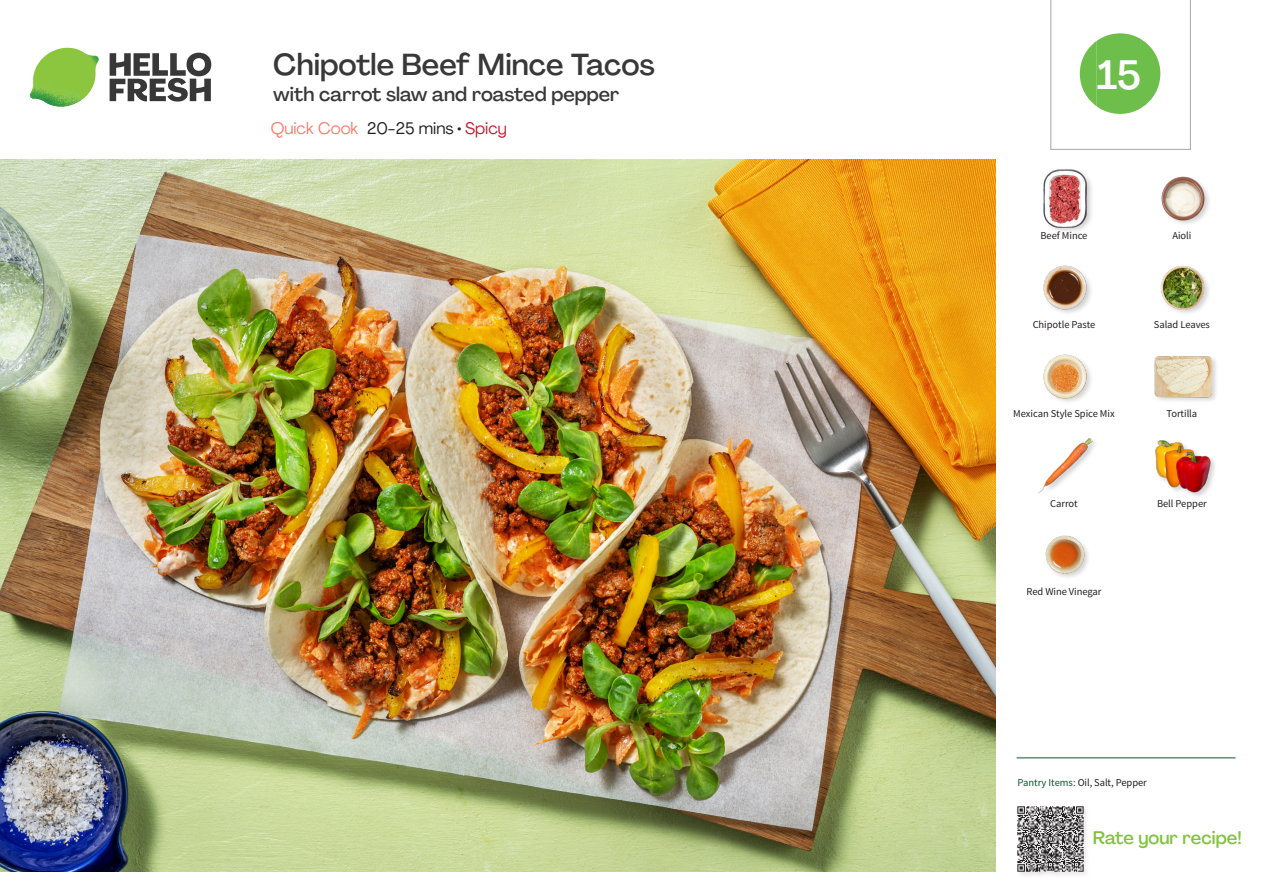
<style>
.page{position:relative;width:1263px;height:893px;background:#fff}
.page>*{position:absolute;margin:0;border:0;box-sizing:border-box;transform-origin:0 0}
._24_Recipe_Nr_Bag{font:500 40.5px "Agrandir";color:#fff}
._15_Titel_UK{font:500 30px "Agrandir";color:#383839}
._15_Titel_UK-2{font:500 19.5px "Agrandir";color:#383839}
.t1{font:500 18px "Agrandir";color:#81c340}
._02_Box_Type{font:16.5px "Agrandir";color:#231f20}
._18_FRONT_ingredient{font:10.5px "Source Sans Pro";letter-spacing:-.005em;color:#231f20}
.t2{font:10.5px "Source Sans Variable";letter-spacing:-.005em;color:#231f20}
.s1{color:#f4806e}
.s2{color:#c31f31}
.s3{font-family:"Source Sans Pro";color:#0e572c}
</style>
<div class="page">
<svg style="left:110px;top:53px;width:101px;height:49px"></svg>
<img style="left:30px;top:48px;width:69px;height:59px">
<img style="left:0;top:159px;width:995px;height:713px">
<hr style="left:1016px;top:758px;width:219px;height:1px;background:#0e572c">
<div style="left:1016px;top:805px;width:74px;height:74px;background:#fafafa"></div>
<img style="left:1017px;top:806px;width:69px;height:69px">
<img style="left:1161px;top:176px;width:48px;height:48px">
<div style="left:1043px;top:168px;width:51px;height:66px;background:#231f20;opacity:.2"></div>
<img style="left:1043px;top:170px;width:51px;height:57px">
<img style="left:1160px;top:265px;width:49px;height:48px">
<img style="left:1043px;top:265px;width:48px;height:48px">
<div style="left:1154px;top:355px;width:65px;height:49px;background:#231f20;opacity:.2"></div>
<img style="left:1154px;top:355px;width:58px;height:49px">
<img style="left:1043px;top:354px;width:48px;height:48px">
<div style="left:1155px;top:439px;width:63px;height:61px;background:#231f20;opacity:.2"></div>
<img style="left:1155px;top:439px;width:57px;height:55px">
<img style="left:1038px;top:437px;width:56px;height:56px">
<img style="left:1045px;top:535px;width:43px;height:42px">
<svg style="left:1050px;top:0;width:141px;height:150px"></svg>
<p class="_15_Titel_UK" style="left:273px;top:46px;width:383px">Chipotle Beef Mince Tacos</p>
<p class="_15_Titel_UK-2" style="left:273px;top:82px;width:348px">with carrot slaw and roasted pepper</p>
<p class="_02_Box_Type" style="left:271px;top:118px;width:238px"><span class="s1">Quick Cook</span> 20-25 mins • <span class="s2">Spicy</span></p>
<p class="_24_Recipe_Nr_Bag" style="left:1097px;top:50px;width:46px">15</p>
<p class="_18_FRONT_ingredient" style="left:1040px;top:229px;width:48px">Beef Mince</p>
<p class="_18_FRONT_ingredient" style="left:1172px;top:229px;width:21px">Aioli</p>
<p class="_18_FRONT_ingredient" style="left:1033px;top:318px;width:64px">Chipotle Paste</p>
<p class="_18_FRONT_ingredient" style="left:1154px;top:318px;width:58px">Salad Leaves</p>
<p class="_18_FRONT_ingredient" style="left:1013px;top:407px;width:103px">Mexican Style Spice Mix</p>
<p class="_18_FRONT_ingredient" style="left:1166px;top:407px;width:32px">Tortilla</p>
<p class="_18_FRONT_ingredient" style="left:1050px;top:496px;width:29px">Carrot</p>
<p class="_18_FRONT_ingredient" style="left:1157px;top:496px;width:51px">Bell Pepper</p>
<p class="_18_FRONT_ingredient" style="left:1026px;top:585px;width:77px">Red Wine Vinegar</p>
<p class="t2" style="left:1017px;top:776px;width:131px"><span class="s3">Pantry Items:</span> Oil, Salt, Pepper</p>
<h3 class="t1" style="left:1093px;top:827px;width:150px">Rate your recipe!</h3>
</div>
